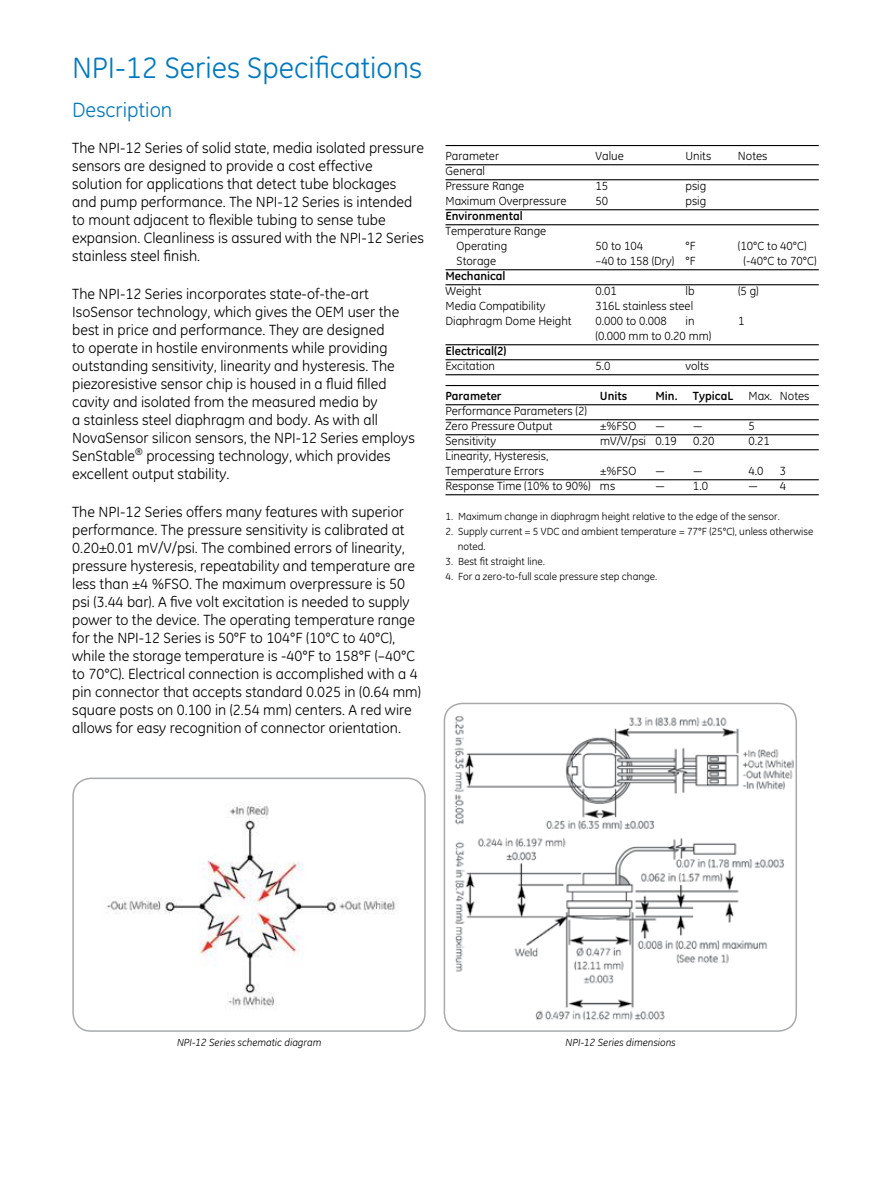
<style>
.page{position:relative;width:891px;height:1188px;background:#fff}
.page>*{position:absolute;margin:0;border:0;box-sizing:border-box;transform-origin:0 0}
.t1{font:30px "GE Inspira";color:#0079c1}
.t2{font:21px "GE Inspira";color:#0079c1}
.t3{font:15px/18px "GE Inspira";color:#000}
.t4{font:12px/15px "GE Inspira";color:#000}
.t5{font:700 12px "GE Inspira";color:#000}
.t6{font:10.5px/15px "GE Inspira";color:#000}
.t7{font:italic 10.5px "GE Inspira";color:#000}
</style>
<div class="page">
<img style="left:107px;top:802px;width:288px;height:206px">
<div style="left:72px;top:778px;width:354px;height:254px;border:2px solid #a7a9ab;border-radius:18px"></div>
<img style="left:444px;top:703px;width:352px;height:327px">
<div style="left:444px;top:703px;width:353px;height:329px;border:2px solid #a7a9ab;border-radius:18px"></div>
<hr style="left:446px;top:145px;width:373px;height:1px;background:#000">
<hr style="left:446px;top:164px;width:373px;height:1px;background:#000">
<hr style="left:446px;top:179px;width:373px;height:1px;background:#000">
<hr style="left:446px;top:209px;width:373px;height:1px;background:#000">
<hr style="left:446px;top:224px;width:373px;height:1px;background:#000">
<hr style="left:446px;top:269px;width:373px;height:1px;background:#000">
<hr style="left:446px;top:284px;width:373px;height:1px;background:#000">
<hr style="left:446px;top:344px;width:373px;height:1px;background:#000">
<hr style="left:446px;top:359px;width:373px;height:1px;background:#000">
<hr style="left:446px;top:374px;width:373px;height:1px;background:#000">
<hr style="left:446px;top:385px;width:373px;height:1px;background:#000">
<hr style="left:446px;top:404px;width:373px;height:1px;background:#000">
<hr style="left:446px;top:419px;width:373px;height:1px;background:#000">
<hr style="left:446px;top:434px;width:373px;height:1px;background:#000">
<hr style="left:446px;top:449px;width:373px;height:1px;background:#000">
<hr style="left:446px;top:479px;width:373px;height:1px;background:#000">
<hr style="left:446px;top:494px;width:373px;height:1px;background:#000">
<h1 class="t1" style="left:72px;top:54px;width:352px">NPI-12 Series Specifications</h1>
<h2 class="t2" style="left:72px;top:100px;width:102px">Description</h2>
<p class="t3" style="left:72px;top:139px;width:353px">The NPI-12 Series of solid state, media isolated pressure sensors are designed to provide a cost effective solution for applications that detect tube blockages and pump performance. The NPI-12 Series is intended to mount adjacent to flexible tubing to sense tube expansion. Cleanliness is assured with the NPI-12 Series stainless steel finish.</p>
<p class="t3" style="left:72px;top:285px;width:344px">The NPI-12 Series incorporates state-of-the-art IsoSensor technology, which gives the OEM user the best in price and performance. They are designed<br>to operate in hostile environments while providing outstanding sensitivity, linearity and hysteresis. The piezoresistive sensor chip is housed in a fluid filled cavity and isolated from the measured media by<br>a stainless steel diaphragm and body. As with all NovaSensor silicon sensors, the NPI-12 Series employs SenStable<sup>®</sup> processing technology, which provides excellent output stability.</p>
<p class="t3" style="left:72px;top:504px;width:350px">The NPI-12 Series offers many features with superior performance. The pressure sensitivity is calibrated at 0.20±0.01 mV/V/psi. The combined errors of linearity, pressure hysteresis, repeatability and temperature are less than ±4 %FSO. The maximum overpressure is 50 psi (3.44 bar). A five volt excitation is needed to supply power to the device. The operating temperature range for the NPI-12 Series is 50°F to 104°F (10°C to 40°C), while the storage temperature is -40°F to 158°F (–40°C to 70°C). Electrical connection is accomplished with a 4 pin connector that accepts standard 0.025 in (0.64 mm) square posts on 0.100 in (2.54 mm) centers. A red wire allows for easy recognition of connector orientation.</p>
<p class="t4" style="left:446px;top:149px;width:55px">Parameter</p>
<p class="t4" style="left:595px;top:149px;width:30px">Value</p>
<p class="t4" style="left:685px;top:149px;width:27px">Units</p>
<p class="t4" style="left:738px;top:149px;width:31px">Notes</p>
<p class="t4" style="left:446px;top:164px;width:80px">General<br>Pressure Range</p>
<p class="t4" style="left:596px;top:179px;width:14px">15</p>
<p class="t4" style="left:686px;top:179px;width:22px">psig</p>
<p class="t4" style="left:446px;top:194px;width:123px">Maximum Overpressure</p>
<p class="t4" style="left:595px;top:194px;width:14px">50</p>
<p class="t4" style="left:685px;top:194px;width:22px">psig</p>
<p class="t5" style="left:446px;top:211px;width:79px">Environmental</p>
<p class="t4" style="left:457px;top:224px;width:91px;text-indent:-11px">Temperature Range<br>Operating</p>
<p class="t4" style="left:596px;top:239px;width:49px">50 to 104</p>
<p class="t4" style="left:685px;top:239px;width:12px">°F</p>
<p class="t4" style="left:738px;top:239px;width:70px">(10°C to 40°C)</p>
<p class="t4" style="left:457px;top:254px;width:41px">Storage</p>
<p class="t4" style="left:595px;top:254px;width:102px">–40 to 158 (Dry) °F</p>
<p class="t4" style="left:744px;top:254px;width:75px">(-40°C to 70°C)</p>
<p class="t5" style="left:446px;top:271px;width:62px">Mechanical</p>
<p class="t4" style="left:446px;top:284px;width:38px">Weight</p>
<p class="t4" style="left:595px;top:284px;width:23px">0.01</p>
<p class="t4" style="left:686px;top:284px;width:11px">lb</p>
<p class="t4" style="left:738px;top:284px;width:22px">(5 g)</p>
<p class="t4" style="left:446px;top:299px;width:102px">Media Compatibility</p>
<p class="t4" style="left:595px;top:299px;width:99px">316L stainless steel</p>
<p class="t4" style="left:446px;top:314px;width:128px">Diaphragm Dome Height</p>
<p class="t4" style="left:596px;top:314px;width:73px">0.000 to 0.008</p>
<p class="t4" style="left:686px;top:314px;width:11px">in</p>
<p class="t4" style="left:738px;top:314px;width:8px">1</p>
<p class="t4" style="left:596px;top:329px;width:117px">(0.000 mm to 0.20 mm)</p>
<p class="t5" style="left:446px;top:346px;width:63px">Electrical(2)</p>
<p class="t4" style="left:446px;top:359px;width:51px">Excitation</p>
<p class="t4" style="left:595px;top:359px;width:17px">5.0</p>
<p class="t4" style="left:685px;top:359px;width:25px">volts</p>
<p class="t5" style="left:446px;top:391px;width:58px">Parameter</p>
<p class="t5" style="left:600px;top:391px;width:29px">Units</p>
<p class="t5" style="left:655px;top:391px;width:24px">Min.</p>
<p class="t5" style="left:693px;top:391px;width:42px">TypicaL</p>
<p class="t4" style="left:748px;top:389px;width:63px">Max. Notes</p>
<p class="t4" style="left:446px;top:404px;width:143px">Performance Parameters (2)<br>Zero Pressure Output</p>
<p class="t4" style="left:600px;top:419px;width:38px">±%FSO</p>
<p class="t4" style="left:655px;top:419px;width:48px">— —</p>
<p class="t4" style="left:749px;top:419px;width:8px">5</p>
<p class="t4" style="left:446px;top:434px;width:52px">Sensitivity</p>
<p class="t4" style="left:600px;top:434px;width:78px">mV/V/psi 0.19</p>
<p class="t4" style="left:693px;top:434px;width:23px">0.20</p>
<p class="t4" style="left:749px;top:434px;width:23px">0.21</p>
<p class="t4" style="left:446px;top:449px;width:104px">Linearity, Hysteresis,<br>Temperature Errors</p>
<p class="t4" style="left:600px;top:464px;width:38px">±%FSO</p>
<p class="t4" style="left:655px;top:464px;width:48px">— —</p>
<p class="t4" style="left:749px;top:464px;width:17px">4.0</p>
<p class="t4" style="left:780px;top:464px;width:8px">3</p>
<p class="t4" style="left:445px;top:479px;width:171px">Response Time (10% to 90%) ms</p>
<p class="t4" style="left:655px;top:479px;width:54px">— 1.0</p>
<p class="t4" style="left:748px;top:479px;width:39px">— 4</p>
<p class="t6" style="left:446px;top:509px;width:336px">1. Maximum change in diaphragm height relative to the edge of the sensor.</p>
<p class="t6" style="left:458px;top:524px;width:357px;text-indent:-12px">2. Supply current = 5 VDC and ambient temperature = 77°F (25°C), unless otherwise noted.</p>
<p class="t6" style="left:446px;top:554px;width:101px">3. Best fit straight line.</p>
<p class="t6" style="left:446px;top:569px;width:213px">4. For a zero-to-full scale pressure step change.</p>
<p class="t7" style="left:177px;top:1038px;width:146px">NPI-12 Series schematic diagram</p>
<p class="t7" style="left:566px;top:1038px;width:112px">NPI-12 Series dimensions</p>
</div>
